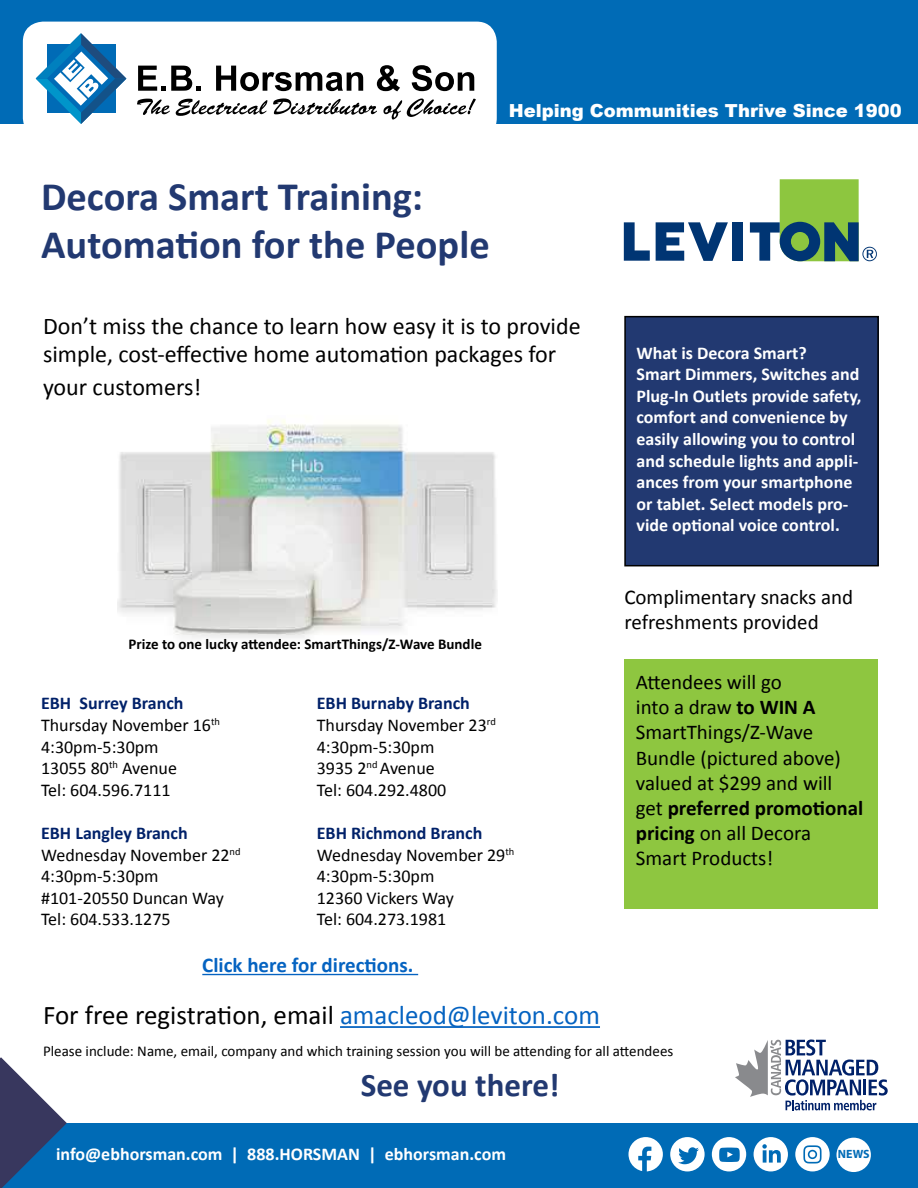
<style>
.page{position:relative;width:918px;height:1188px;background:#fff}
.page>*{position:absolute;margin:0;border:0;box-sizing:border-box;transform-origin:0 0}
.t1{font:700 40.5px/48.6px "Calibri";color:#223971}
.t2{font:700 33px "Calibri";color:#223971}
.t3{font:27px "Calibri";color:#000}
.t4{font:24px/28.8px "Calibri";color:#000}
.t5{font:21px/25.2px "Calibri";color:#000}
.t6{font:700 21px "Calibri";color:#0563c1}
.t7{font:18px/21.6px "Calibri";color:#000}
.t8{font:700 18px/21.6px "Calibri";color:#fff}
.t9{font:900 18px "Arial";color:#fff}
.t10{font:15px "Calibri";color:#000}
.t11{font:700 15px "Calibri";color:#000}
.t12{font:700 12px "Myriad Pro";color:#006bb6}
.s1{font-weight:700;color:#002169}
.s2{font-weight:700}
.s3{color:#0563c1}
</style>
<div class="page">
<img style="left:118px;top:419px;width:379px;height:219px">
<div style="left:0;top:0;width:918px;height:124px;background:#006bb6"></div>
<div style="left:23px;top:22px;width:474px;height:116px;background:#fff;border-radius:20px"></div>
<svg style="left:36px;top:33px;width:90px;height:91px"></svg>
<svg style="left:138px;top:66px;width:63px;height:25px"></svg>
<svg style="left:216px;top:66px;width:147px;height:25px"></svg>
<svg style="left:377px;top:65px;width:23px;height:26px"></svg>
<svg style="left:412px;top:65px;width:62px;height:26px"></svg>
<svg style="left:137px;top:99px;width:33px;height:16px"></svg>
<svg style="left:176px;top:99px;width:91px;height:17px"></svg>
<svg style="left:273px;top:98px;width:104px;height:17px"></svg>
<svg style="left:383px;top:99px;width:93px;height:21px"></svg>
<div style="left:0;top:1123px;width:918px;height:65px;background:#006bb6"></div>
<svg style="left:0;top:1057px;width:67px;height:131px"></svg>
<div style="left:795px;top:1137px;width:35px;height:34px;background:#fff;border-radius:50%"></div>
<svg style="left:803px;top:1145px;width:19px;height:19px"></svg>
<div style="left:629px;top:1137px;width:34px;height:34px;background:#fff;border-radius:50%"></div>
<div style="left:670px;top:1137px;width:35px;height:34px;background:#fff;border-radius:50%"></div>
<div style="left:712px;top:1137px;width:34px;height:34px;background:#fff;border-radius:50%"></div>
<div style="left:754px;top:1137px;width:34px;height:34px;background:#fff;border-radius:50%"></div>
<svg style="left:638px;top:1147px;width:13px;height:25px"></svg>
<svg style="left:678px;top:1147px;width:21px;height:17px"></svg>
<svg style="left:719px;top:1148px;width:21px;height:14px"></svg>
<svg style="left:762px;top:1144px;width:19px;height:19px"></svg>
<div style="left:837px;top:1138px;width:34px;height:34px;background:#fff;border-radius:50%"></div>
<svg style="left:735px;top:1040px;width:153px;height:70px"></svg>
<svg style="left:624px;top:222px;width:26px;height:39px"></svg>
<svg style="left:656px;top:222px;width:72px;height:39px"></svg>
<div style="left:732px;top:222px;width:11px;height:39px;background:#003573"></div>
<svg style="left:750px;top:179px;width:127px;height:82px"></svg>
<div style="left:624px;top:660px;width:253px;height:249px;background:#8ec640"></div>
<div style="left:625px;top:317px;width:253px;height:249px;background:#223971"></div>
<div style="left:624px;top:316px;width:255px;height:250px;border:2px solid #000"></div>
<hr style="left:202px;top:974px;width:216px;height:1px;background:#0563c1">
<hr style="left:340px;top:1026px;width:260px;height:2px;background:#0563c1">
<p class="t9" style="left:509px;top:97px;width:395px">Helping Communities Thrive Since 1900</p>
<h1 class="t1" style="left:41px;top:172px;width:450px">Decora Smart Training:<br>Automation for the People</h1>
<h3 class="t4" style="left:43px;top:311px;width:539px">Don’t miss the chance to learn how easy it is to provide simple, cost-effective home automation packages for</h3>
<h3 class="t4" style="left:43px;top:373px;width:160px">your customers!</h3>
<p class="t11" style="left:128px;top:634px;width:355px">Prize to one lucky attendee: SmartThings/Z-Wave Bundle</p>
<p class="t7" style="left:41px;top:693px;width:181px"><span class="s1">EBH Surrey Branch<br></span>Thursday November 16<sup>th<br></sup>4:30pm-5:30pm<br>13055 80<sup>th</sup> Avenue<br>Tel: 604.596.7111</p>
<p class="t7" style="left:41px;top:822px;width:201px"><span class="s1">EBH Langley Branch<br></span>Wednesday November 22<sup>nd<br></sup>4:30pm-5:30pm #101-20550 Duncan Way<br>Tel: 604.533.1275</p>
<p class="t7" style="left:317px;top:693px;width:181px"><span class="s1">EBH Burnaby Branch<br></span>Thursday November 23<sup>rd<br></sup>4:30pm-5:30pm<br>3935 2<sup>nd</sup> Avenue<br>Tel: 604.292.4800</p>
<p class="t7" style="left:317px;top:822px;width:199px"><span class="s1">EBH Richmond Branch<br></span>Wednesday November 29<sup>th<br></sup>4:30pm-5:30pm<br>12360 Vickers Way<br>Tel: 604.273.1981</p>
<p class="t6" style="left:202px;top:952px;width:213px">Click here for directions.</p>
<p class="t8" style="left:637px;top:342px;width:226px">What is Decora Smart?<br>Smart Dimmers, Switches and<br>Plug-In Outlets provide safety, comfort and convenience by easily allowing you to control and schedule lights and appli&shy;ances from your smartphone or tablet. Select models pro&shy;vide optional voice control.</p>
<p class="t5" style="left:624px;top:584px;width:230px">Complimentary snacks and refreshments provided</p>
<p class="t5" style="left:636px;top:670px;width:229px">Attendees will go<br>into a draw <span class="s2">to WIN A<br></span>SmartThings/Z-Wave<br>Bundle (pictured above) valued at $299 and will get <span class="s2">preferred promotional pricing</span> on all Decora<br>Smart Products!</p>
<h3 class="t3" style="left:43px;top:998px;width:558px">For free registration, email <span class="s3">amacleod@leviton.com</span></h3>
<p class="t10" style="left:43px;top:1042px;width:632px">Please include: Name, email, company and which training session you will be attending for all attendees</p>
<h2 class="t2" style="left:361px;top:1064px;width:200px">See you there!</h2>
<p class="t8" style="left:56px;top:1143px;width:451px">info@ebhorsman.com | 888.HORSMAN | ebhorsman.com</p>
<p class="t12" style="left:838px;top:1147px;width:33px">NEWS</p>
</div>
